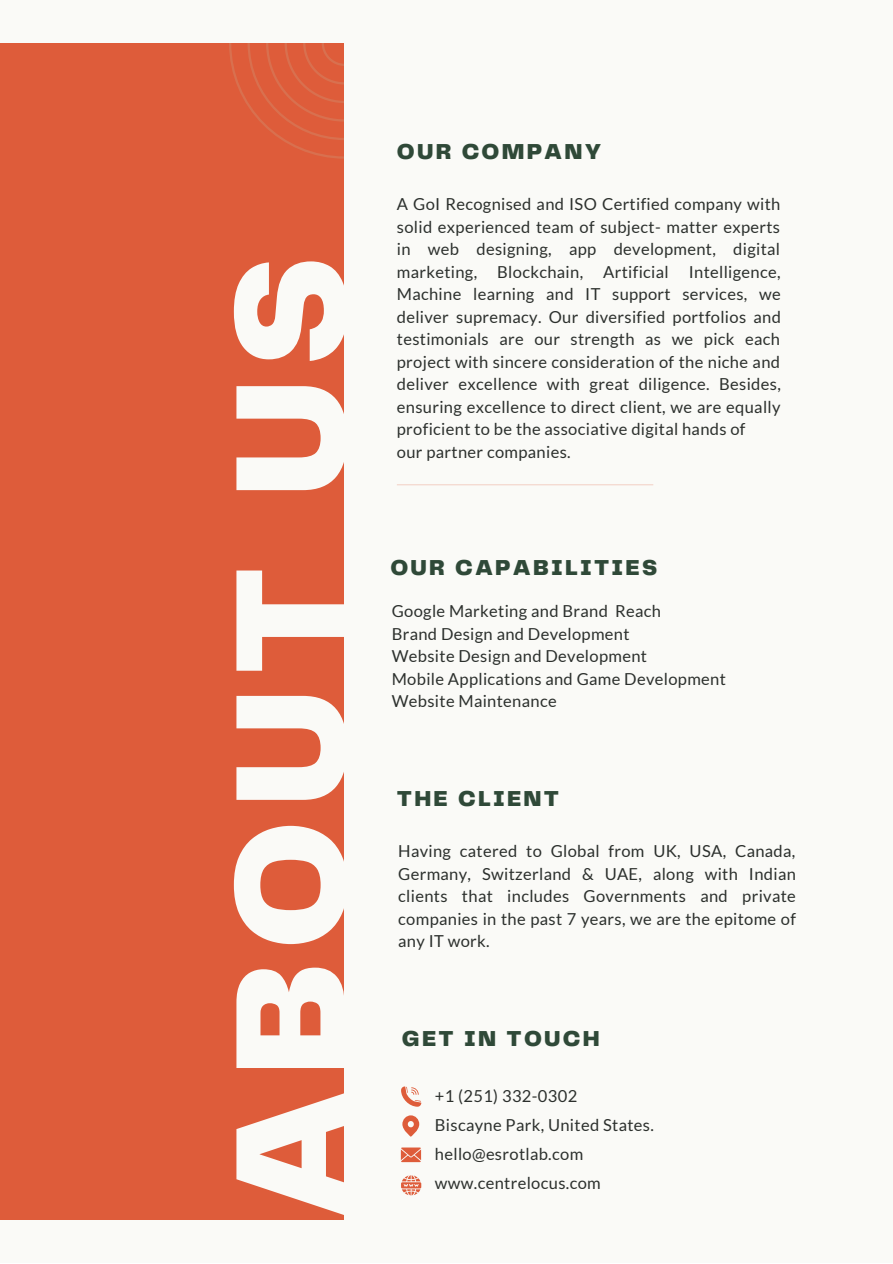
<style>
.page{position:relative;width:893px;height:1264px;background:#fff}
.page>*{position:absolute;margin:0;border:0;box-sizing:border-box;transform-origin:0 0}
.t1{font:900 162.3px "Telegraf";letter-spacing:.08em;color:#fafaf7}
.t2{font:900 22.5px "Telegraf";letter-spacing:.1em;color:#2f4938}
.t3{font:16.5px/22.5px "Lato";letter-spacing:.02em;color:#2c302d;text-align:justify}
</style>
<div class="page">
<div style="left:0;top:0;width:892px;height:1262px;background:#fafaf7"></div>
<div style="left:0;top:43px;width:344px;height:1176px;background:#de5c3a"></div>
<svg style="left:402px;top:1115px;width:17px;height:21px"></svg>
<svg style="left:401px;top:1175px;width:20px;height:20px"></svg>
<svg style="left:401px;top:1147px;width:20px;height:15px"></svg>
<svg style="left:401px;top:1086px;width:20px;height:20px"></svg>
<svg style="left:229px;top:43px;width:115px;height:116px"></svg>
<hr style="left:397px;top:484px;width:256px;height:1px;background:#de5c3a">
<p class="t1" style="left:221px;top:1219px;width:964px;rotate:-90deg">ABOUT US</p>
<p class="t2" style="left:397px;top:142px;width:206px">OUR COMPANY</p>
<p class="t3" style="left:397px;top:193px;width:385px">A GoI Recognised and ISO Certified company with solid experienced team of subject- matter experts in web designing, app development, digital marketing, Blockchain, Artificial Intelligence, Machine learning and IT support services, we deliver supremacy. Our diversified portfolios and testimonials are our strength as we pick each project with sincere consideration of the niche and deliver excellence with great diligence. Besides, ensuring excellence to direct client, we are equally proficient to be the associative digital hands of</p>
<p class="t3" style="left:397px;top:440px;width:175px">our partner companies.</p>
<p class="t2" style="left:390px;top:558px;width:268px">OUR CAPABILITIES</p>
<p class="t3" style="left:392px;top:599px;width:271px">Google Marketing and Brand Reach</p>
<p class="t3" style="left:392px;top:622px;width:239px">Brand Design and Development</p>
<p class="t3" style="left:392px;top:644px;width:257px">Website Design and Development</p>
<p class="t3" style="left:392px;top:667px;width:335px">Mobile Applications and Game Development</p>
<p class="t3" style="left:392px;top:689px;width:166px">Website Maintenance</p>
<p class="t2" style="left:397px;top:788px;width:164px">THE CLIENT</p>
<p class="t3" style="left:398px;top:839px;width:399px">Having catered to Global from UK, USA, Canada, Germany, Switzerland &amp; UAE, along with Indian clients that includes Governments and private companies in the past 7 years, we are the epitome of any IT work.</p>
<p class="t2" style="left:402px;top:1028px;width:199px">GET IN TOUCH</p>
<p class="t3" style="left:435px;top:1084px;width:144px">+1 (251) 332-0302</p>
<p class="t3" style="left:435px;top:1113px;width:220px">Biscayne Park, United States.</p>
<p class="t3" style="left:435px;top:1142px;width:150px">hello@esrotlab.com</p>
<p class="t3" style="left:435px;top:1171px;width:167px">www.centrelocus.com</p>
</div>
